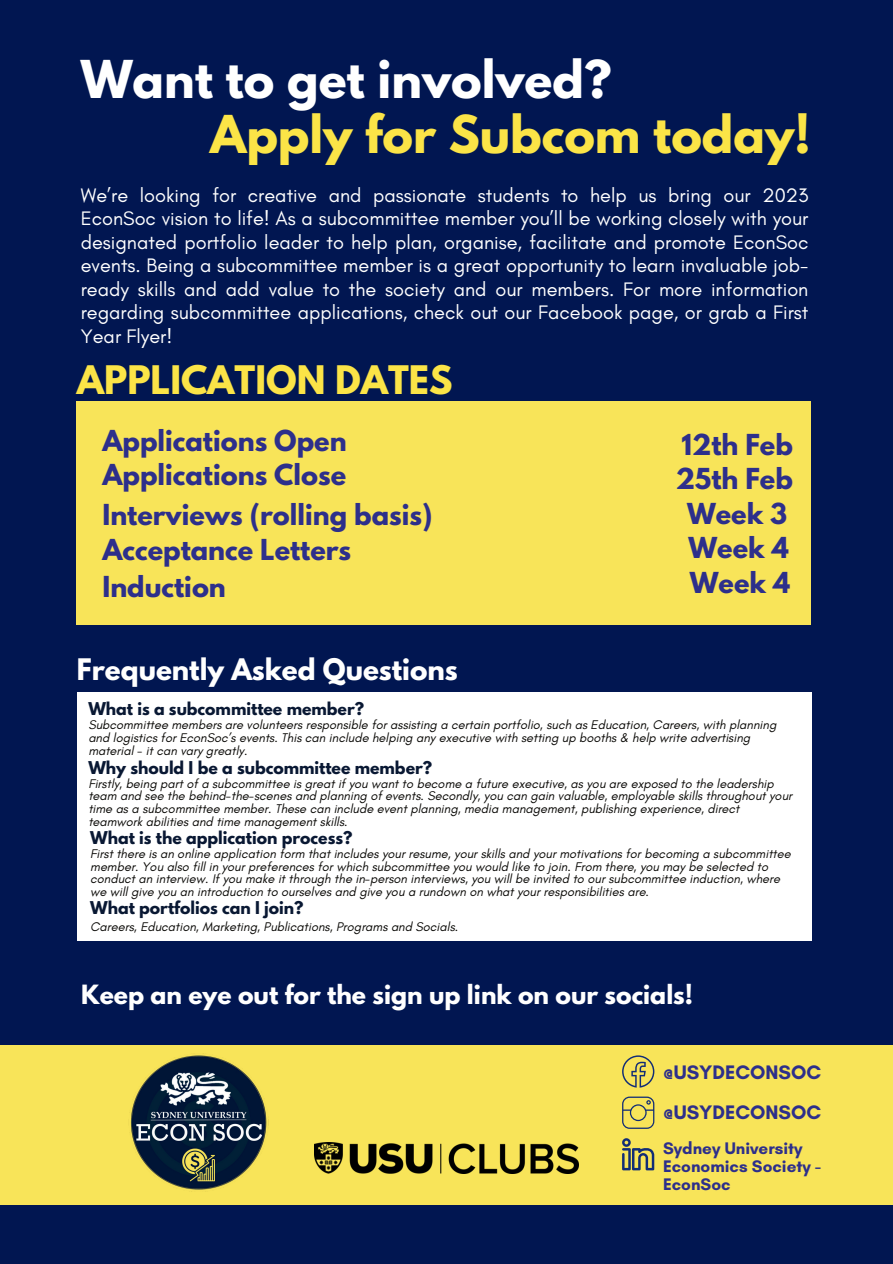
<style>
.page{position:relative;width:893px;height:1264px;background:#fff}
.page>*{position:absolute;margin:0;border:0;box-sizing:border-box;transform-origin:0 0}
.t1{font:700 46.2px "League Spartan";color:#fbe447}
.t2{font:700 46.2px "League Spartan";color:#fff}
.t3{font:700 34.8px "League Spartan";color:#fbe447}
.t4{font:700 26.25px "League Spartan";color:#fff}
.t5{font:700 25.65px "League Spartan";color:#2d2f8b}
.t6{font:700 23.4px "League Spartan";color:#fff}
.t7{font:19.95px/23.4px "Glacial Indifference";color:#fff;text-align:justify}
.t8{font:700 19.95px/40.7px "Glacial Indifference";color:#2d2f8b}
.t9{font:700 17.1px/18.1px "Glacial Indifference";color:#2d2f8b}
.t10{font:700 15.6px "League Spartan";color:#091833}
.t11{font:italic 12.75px/12.8px "Glacial Indifference";color:#080704}
</style>
<div class="page">
<div style="left:0;top:0;width:892px;height:1263px;background:#011651"></div>
<div style="left:0;top:1044px;width:892px;height:160px;background:#f8e459"></div>
<img style="left:131px;top:1053px;width:138px;height:139px">
<svg style="left:622px;top:1055px;width:32px;height:32px"></svg>
<svg style="left:622px;top:1096px;width:32px;height:32px"></svg>
<svg style="left:622px;top:1138px;width:32px;height:32px"></svg>
<div style="left:78px;top:692px;width:734px;height:249px;background:#fff"></div>
<div style="left:77px;top:402px;width:734px;height:223px;background:#f8e459"></div>
<img style="left:314px;top:1142px;width:264px;height:31px">
<h1 class="t2" style="left:81px;top:43px;width:532px">Want to get involved?</h1>
<h1 class="t1" style="left:210px;top:98px;width:602px">Apply for Subcom today!</h1>
<p class="t7" style="left:81px;top:184px;width:729px">We’re looking for creative and passionate students to help us bring our 2023<br>EconSoc vision to life! As a subcommittee member you’ll be working closely with your designated portfolio leader to help plan, organise, facilitate and promote EconSoc events. Being a subcommittee member is a great opportunity to learn invaluable job&shy;ready skills and add value to the society and our members. For more information regarding subcommittee applications, check out our Facebook page, or grab a First Year Flyer!</p>
<h2 class="t3" style="left:77px;top:353px;width:377px">APPLICATION DATES</h2>
<h3 class="t5" style="left:102px;top:420px;width:245px">Applications Open</h3>
<h3 class="t5" style="left:681px;top:424px;width:113px">12th Feb</h3>
<h3 class="t5" style="left:102px;top:454px;width:245px">Applications Close</h3>
<h3 class="t5" style="left:675px;top:459px;width:119px">25th Feb</h3>
<h3 class="t5" style="left:102px;top:494px;width:331px">Interviews (rolling basis)</h3>
<h3 class="t5" style="left:687px;top:493px;width:102px">Week 3</h3>
<h3 class="t5" style="left:102px;top:529px;width:250px">Acceptance Letters</h3>
<h3 class="t5" style="left:688px;top:527px;width:102px">Week 4</h3>
<h3 class="t5" style="left:102px;top:566px;width:125px">Induction</h3>
<h3 class="t5" style="left:689px;top:562px;width:102px">Week 4</h3>
<h3 class="t4" style="left:77px;top:649px;width:382px">Frequently Asked Questions</h3>
<p class="t10" style="left:88px;top:697px;width:277px">What is a subcommittee member?</p>
<p class="t11" style="left:88px;top:719px;width:689px">Subcommittee members are volunteers responsible for assisting a certain portfolio, such as Education, Careers, with planning and logistics for EconSoc’s events. This can include helping any executive with setting up booths &amp; help write advertising material - it can vary greatly.</p>
<p class="t10" style="left:88px;top:755px;width:345px">Why should I be a subcommittee member?</p>
<p class="t11" style="left:88px;top:777px;width:705px">Firstly, being part of a subcommittee is great if you want to become a future executive, as you are exposed to the leadership team and see the behind-the-scenes and planning of events. Secondly, you can gain valuable, employable skills throughout your time as a subcommittee member. These can include event planning, media management, publishing experience, direct teamwork abilities and time management skills.</p>
<p class="t10" style="left:90px;top:825px;width:264px">What is the application process?</p>
<p class="t11" style="left:90px;top:847px;width:702px">First there is an online application form that includes your resume, your skills and your motivations for becoming a subcommittee member. You also fill in your preferences for which subcommittee you would like to join. From there, you may be selected to conduct an interview. If you make it through the in-person interviews, you will be invited to our subcommittee induction, where we will give you an introduction to ourselves and give you a rundown on what your responsibilities are.</p>
<p class="t10" style="left:90px;top:895px;width:215px">What portfolios can I join?</p>
<p class="t11" style="left:90px;top:920px;width:369px">Careers, Education, Marketing, Publications, Programs and Socials.</p>
<h3 class="t6" style="left:81px;top:976px;width:613px">Keep an eye out for the sign up link on our socials!</h3>
<h3 class="t8" style="left:663px;top:1051px;width:160px">@USYDECONSOC @USYDECONSOC</h3>
<h3 class="t9" style="left:663px;top:1138px;width:159px">Sydney University<br>Economics Society -<br>EconSoc</h3>
</div>
